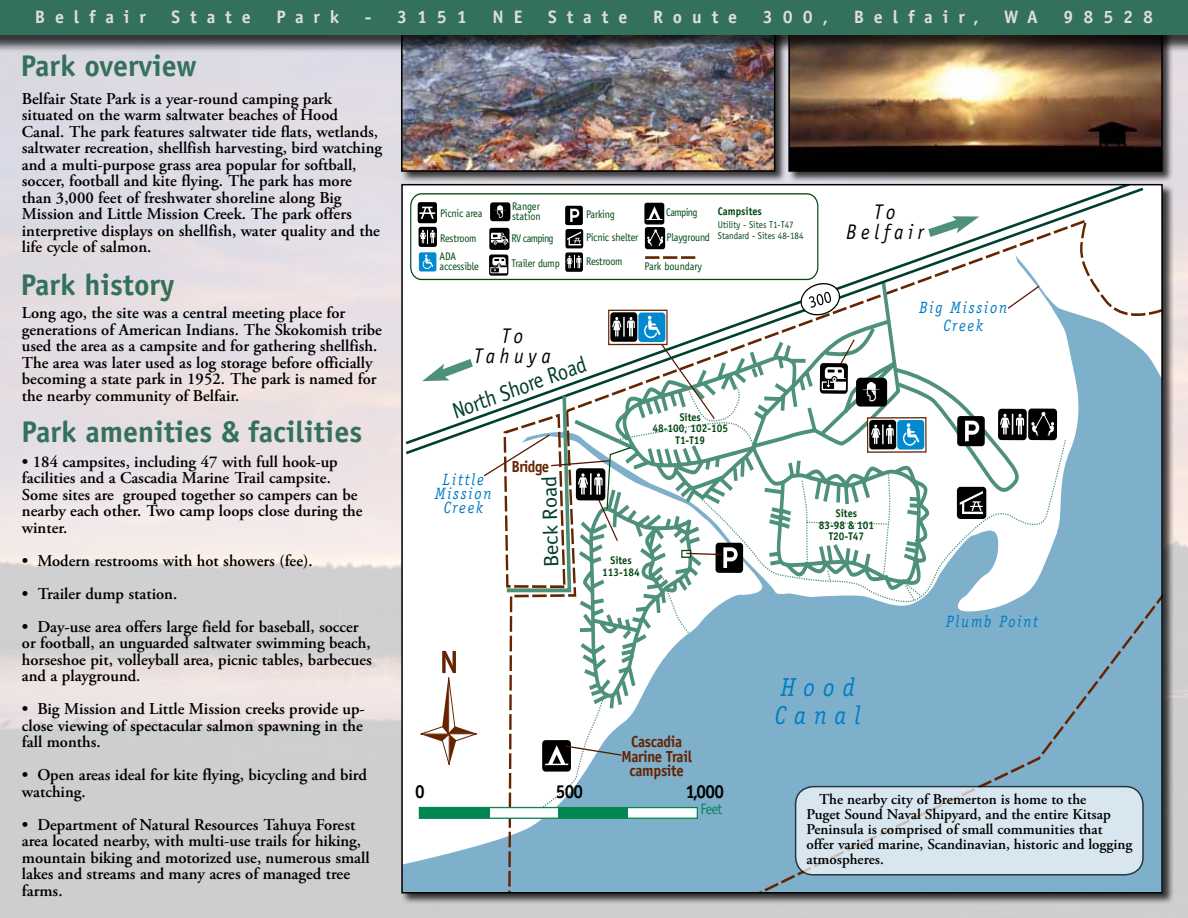
<style>
.page{position:relative;width:1188px;height:918px;background:#fff}
.page>*{position:absolute;margin:0;border:0;box-sizing:border-box;transform-origin:0 0}
.t1{font:700 30px "Officina Sans";color:#34715b}
.t2{font:italic 26.1px/28.3px "Officina Serif";letter-spacing:.34em;color:#007dc3;scale:.91 1}
.t3{font:22.5px "Officina Sans";color:#003f2d;scale:.93 1}
.t4{font:italic 21.15px/20.4px "Officina Sans";letter-spacing:.24em;color:#000;text-align:center;scale:.91 1}
.t5{font:20.7px "Officina Sans";color:#003f2d;scale:1.09 1}
.t6{font:700 18.9px "Officina Sans";letter-spacing:-.04em;color:#000;scale:.91 1}
.t7{font:700 18px "Officina Sans";letter-spacing:.55em;color:#dddde3}
.t8{font:600 16.5px/16.5px "Adobe Garamond Pro";color:#000}
.t9{font:italic 16.5px/13.8px "Officina Serif";letter-spacing:.12em;color:#007dc3;text-align:center;scale:.91 1}
.t10{font:700 16.05px/14.4px "Officina Sans";letter-spacing:-.02em;color:#652300;text-align:center;scale:.91 1}
.t11{font:15.15px "Officina Sans";color:#008752;scale:.91 1}
.t12{font:600 15px/15px "Adobe Garamond Pro";color:#000}
.t13{font:11.1px/23.5px "Officina Sans";letter-spacing:-.02em;color:#004712;scale:.91 1}
.t14{font:700 11.1px/11.7px "Officina Sans";color:#004712;text-align:center;scale:.91 1}
.t15{font:11.1px/9.9px "Officina Sans";color:#004712;scale:.91 1}
.t16{font:11.1px "Officina Sans";letter-spacing:-.06em;color:#004712;scale:.91 1}
.t17{font:9.75px/11.2px "Officina Sans";color:#004712;scale:.91 1}
</style>
<div class="page">
<div style="left:788px;top:8px;width:386px;height:175px;background:#000;opacity:.75"></div>
<img style="left:791px;top:53px;width:369px;height:116px">
<div style="left:788px;top:8px;width:375px;height:164px;border:2px solid #000"></div>
<div style="left:400px;top:7px;width:387px;height:176px;background:#000;opacity:.75"></div>
<img style="left:404px;top:53px;width:368px;height:116px">
<div style="left:401px;top:8px;width:374px;height:164px;border:2px solid #000"></div>
<div style="left:0;top:0;width:1188px;height:53px;background:#000;opacity:.75"></div>
<div style="left:0;top:0;width:1188px;height:34px;background:#34715b"></div>
<div style="left:401px;top:183px;width:773px;height:722px;background:#000;opacity:.75"></div>
<svg style="left:404px;top:456px;width:98px;height:435px"></svg>
<svg style="left:502px;top:217px;width:658px;height:674px;background:#8bb6ce"></svg>
<svg style="left:528px;top:456px;width:539px;height:363px"></svg>
<svg style="left:404px;top:187px;width:742px;height:269px"></svg>
<div style="left:958px;top:487px;width:28px;height:31px;background:#5b5b5b;border-radius:3px"></div>
<div style="left:957px;top:487px;width:29px;height:32px;background:#000;border-radius:4px"></div>
<svg style="left:960px;top:491px;width:23px;height:23px"></svg>
<div style="left:856px;top:378px;width:31px;height:29px;background:#000;border-radius:4px"></div>
<svg style="left:863px;top:382px;width:17px;height:20px"></svg>
<div style="left:542px;top:740px;width:29px;height:32px;background:#000;border-radius:4px"></div>
<div style="left:998px;top:409px;width:29px;height:31px;background:#000;border-radius:4px"></div>
<svg style="left:1000px;top:414px;width:24px;height:21px"></svg>
<div style="left:1028px;top:409px;width:29px;height:31px;background:#000;border-radius:4px"></div>
<svg style="left:1031px;top:412px;width:23px;height:24px"></svg>
<div style="left:419px;top:807px;width:279px;height:12px;background:#fff;border:1px solid #008752"></div>
<div style="left:419px;top:807px;width:71px;height:11px;background:#008752"></div>
<div style="left:558px;top:808px;width:69px;height:10px;background:#008752"></div>
<div style="left:957px;top:416px;width:28px;height:30px;background:#000;border-radius:3px"></div>
<svg style="left:965px;top:421px;width:14px;height:20px"></svg>
<svg style="left:1006px;top:284px;width:35px;height:26px"></svg>
<svg style="left:869px;top:419px;width:56px;height:32px"></svg>
<div style="left:867px;top:417px;width:60px;height:36px;border:1px solid #652300"></div>
<div style="left:897px;top:420px;width:27px;height:30px;background:#0089cf;border-radius:3px"></div>
<svg style="left:903px;top:423px;width:17px;height:23px"></svg>
<div style="left:869px;top:420px;width:27px;height:29px;background:#000;border-radius:3px"></div>
<svg style="left:871px;top:425px;width:23px;height:19px"></svg>
<svg style="left:545px;top:745px;width:78px;height:20px"></svg>
<svg style="left:420px;top:651px;width:57px;height:115px"></svg>
<svg style="left:410px;top:193px;width:446px;height:401px"></svg>
<div style="left:796px;top:787px;width:347px;height:88px;background:#d8e7ef;border-radius:18px"></div>
<div style="left:795px;top:786px;width:349px;height:90px;border:2px solid #000;border-radius:18px"></div>
<p class="t7" style="left:35px;top:6px;width:113px">Belfair</p>
<p class="t7" style="left:172px;top:6px;width:81px">State</p>
<p class="t7" style="left:276px;top:6px;width:64px">Park</p>
<p class="t7" style="left:365px;top:6px;width:104px">- 3151</p>
<p class="t7" style="left:493px;top:6px;width:31px">N E</p>
<p class="t7" style="left:548px;top:6px;width:81px">State</p>
<p class="t7" style="left:653px;top:6px;width:86px">Route</p>
<p class="t7" style="left:763px;top:6px;width:67px">300,</p>
<p class="t7" style="left:854px;top:6px;width:126px">Belfair,</p>
<p class="t7" style="left:1004px;top:6px;width:35px">W A</p>
<p class="t7" style="left:1064px;top:6px;width:91px">98528</p>
<h1 class="t1" style="left:21px;top:47px;width:177px">Park overview</h1>
<p class="t8" style="left:22px;top:90px;width:362px">Belfair State Park is a year-round camping park situated on the warm saltwater beaches of Hood Canal. The park features saltwater tide flats, wetlands, saltwater recreation, shellfish harvesting, bird watching and a multi-purpose grass area popular for softball, soccer, football and kite flying. The park has more than 3,000 feet of freshwater shoreline along Big Mission and Little Mission Creek. The park offers interpretive displays on shellfish, water quality and the life cycle of salmon.</p>
<h1 class="t1" style="left:21px;top:266px;width:155px">Park history</h1>
<p class="t8" style="left:22px;top:305px;width:362px">Long ago, the site was a central meeting place for generations of American Indians. The Skokomish tribe used the area as a campsite and for gathering shellfish.<br>The area was later used as log storage before officially becoming a state park in 1952. The park is named for the nearby community of Belfair.</p>
<h1 class="t1" style="left:22px;top:413px;width:342px">Park amenities &amp; facilities</h1>
<p class="t8" style="left:22px;top:453px;width:342px">• 184 campsites, including 47 with full hook-up facilities and a Cascadia Marine Trail campsite.<br>Some sites are grouped together so campers can be nearby each other. Two camp loops close during the winter.</p>
<p class="t8" style="left:22px;top:552px;width:292px">• Modern restrooms with hot showers (fee).</p>
<p class="t8" style="left:22px;top:585px;width:157px">• Trailer dump station.</p>
<p class="t8" style="left:22px;top:618px;width:351px">• Day-use area offers large field for baseball, soccer or football, an unguarded saltwater swimming beach, horseshoe pit, volleyball area, picnic tables, barbecues and a playground.</p>
<p class="t8" style="left:22px;top:701px;width:345px">• Big Mission and Little Mission creeks provide up&shy;close viewing of spectacular salmon spawning in the fall months.</p>
<p class="t8" style="left:22px;top:767px;width:346px">• Open areas ideal for kite flying, bicycling and bird watching.</p>
<p class="t8" style="left:22px;top:816px;width:349px">• Department of Natural Resources Tahuya Forest area located nearby, with multi-use trails for hiking, mountain biking and motorized use, numerous small lakes and streams and many acres of managed tree farms.</p>
<p class="t13" style="left:440px;top:202px;width:48px">Picnic area</p>
<p class="t13" style="left:440px;top:227px;width:42px">Restroom</p>
<p class="t13" style="left:440px;top:251px;width:45px;line-height:9.9px">ADA accessible</p>
<p class="t15" style="left:512px;top:202px;width:33px">Ranger station</p>
<p class="t16" style="left:511px;top:232px;width:48px">RV camping</p>
<p class="t13" style="left:511px;top:252px;width:55px">Trailer dump</p>
<p class="t13" style="left:666px;top:200px;width:36px">Camping</p>
<p class="t13" style="left:586px;top:202px;width:59px">Parking<br>Picnic shelter<br>Restroom</p>
<p class="t13" style="left:667px;top:225px;width:49px">Playground</p>
<p class="t15" style="left:644px;top:261px;width:65px">Park boundary</p>
<p class="t14" style="left:718px;top:205px;width:50px">Campsites</p>
<p class="t17" style="left:718px;top:219px;width:96px">Utility - Sites T1-T47<br>Standard - Sites 48-184</p>
<p class="t4" style="left:474px;top:326px;width:86px">To<br>Tahuya</p>
<h3 class="t3" style="left:448px;top:399px;width:153px;rotate:-20deg">North Shore Road</h3>
<p class="t9" style="left:435px;top:473px;width:64px">Little<br>Mission<br>Creek</p>
<p class="t10" style="left:512px;top:459px;width:43px">Bridge</p>
<p class="t5" style="left:539px;top:567px;width:85px;rotate:-91deg">Beck Road</p>
<p class="t14" style="left:653px;top:411px;width:85px">Sites<br>48-100, 102-105<br>T1-T19</p>
<p class="t14" style="left:602px;top:554px;width:43px">Sites<br>113-184</p>
<p class="t4" style="left:846px;top:202px;width:87px">To<br>Belfair</p>
<p class="t9" style="left:919px;top:299px;width:98px;line-height:17.5px">Big Mission<br>Creek</p>
<p class="t14" style="left:819px;top:507px;width:62px">Sites<br>83-98 &amp; 101<br>T20-T47</p>
<p class="t9" style="left:946px;top:615px;width:102px">Plumb Point</p>
<p class="t10" style="left:621px;top:735px;width:79px">Cascadia<br>Marine Trail campsite</p>
<p class="t6" style="left:415px;top:780px;width:12px">0</p>
<p class="t6" style="left:556px;top:780px;width:32px">500</p>
<p class="t6" style="left:686px;top:780px;width:44px">1,000</p>
<p class="t11" style="left:701px;top:800px;width:26px">Feet</p>
<h2 class="t2" style="left:775px;top:673px;width:96px">Hood<br>Canal</h2>
<p class="t12" style="left:806px;top:792px;width:328px;text-indent:13px">The nearby city of Bremerton is home to the<br>Puget Sound Naval Shipyard, and the entire Kitsap Peninsula is comprised of small communities that offer varied marine, Scandinavian, historic and logging atmospheres.</p>
</div>
